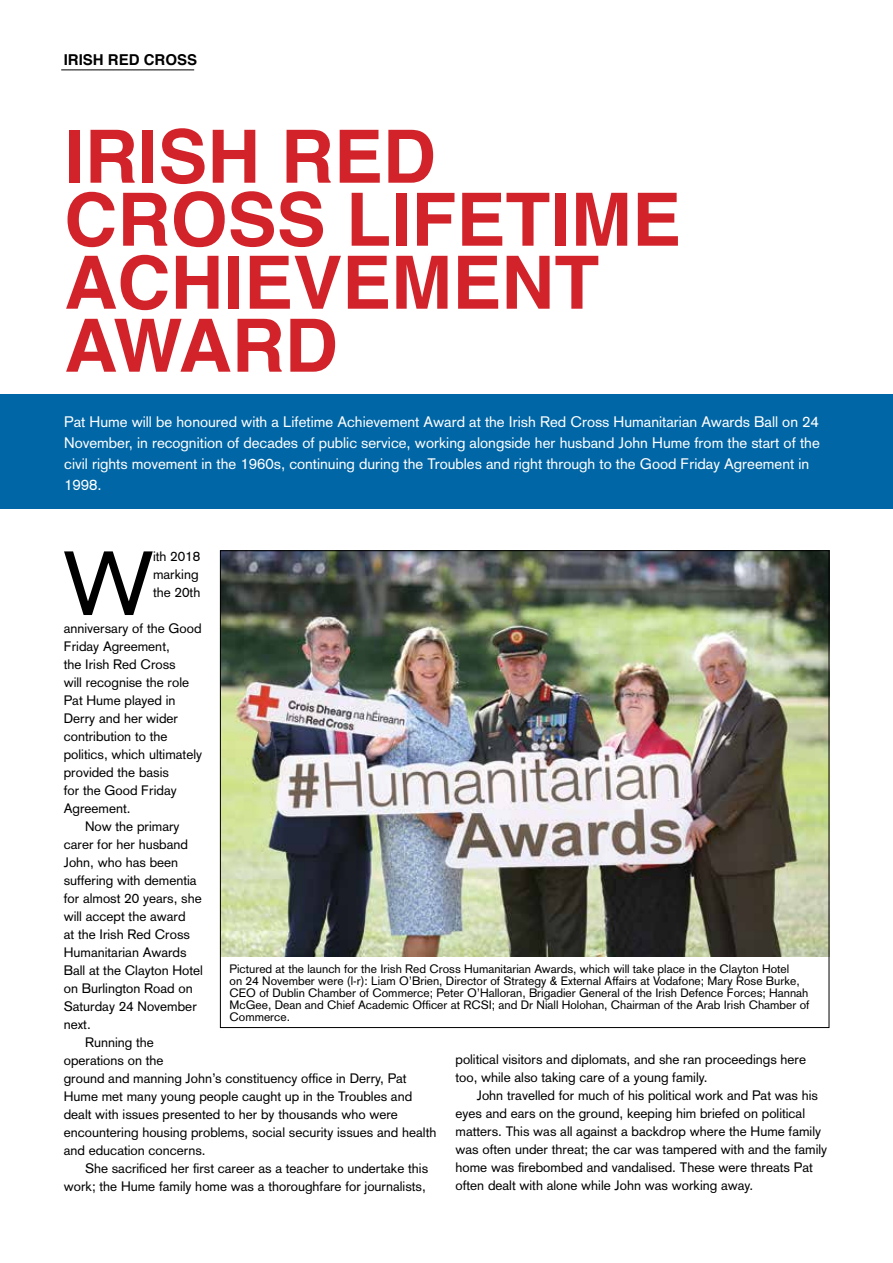
<style>
.page{position:relative;width:893px;height:1263px;background:#fff}
.page>*{position:absolute;margin:0;border:0;box-sizing:border-box;transform-origin:0 0}
.t1{font:89.4px "Akzidenz Grotesk";color:#000}
.t2{font:700 73.5px/63px "Helvetica";color:#d2232a}
.t3{font:15px/21px "Akzidenz Grotesk";color:#fff}
.t4{font:700 15px "Helvetica";color:#000}
.t5{font:13.5px/18px "Akzidenz Grotesk";color:#000}
.t6{font:12px/12px "Akzidenz Grotesk";color:#000}
</style>
<div class="page">
<hr style="left:61px;top:69px;width:133px;height:1px;background:#000">
<div style="left:0;top:394px;width:893px;height:114px;background:#0066a5"></div>
<img style="left:222px;top:552px;width:605px;height:404px">
<p class="t4" style="left:64px;top:48px;width:135px">IRISH RED CROSS</p>
<h2 class="t2" style="left:64px;top:126px;width:618px">IRISH RED<br>CROSS LIFETIME<br>ACHIEVEMENT<br>AWARD</h2>
<p class="t3" style="left:64px;top:411px;width:757px">Pat Hume will be honoured with a Lifetime Achievement Award at the Irish Red Cross Humanitarian Awards Ball on 24<br>November, in recognition of decades of public service, working alongside her husband John Hume from the start of the civil rights movement in the 1960s, continuing during the Troubles and right through to the Good Friday Agreement in 1998.</p>
<h1 class="t1" style="left:64px;top:531px;width:91px">W</h1>
<p class="t5" style="left:153px;top:547px;width:49px">ith 2018 marking the 20th</p>
<p class="t5" style="left:64px;top:619px;width:139px">anniversary of the Good</p>
<p class="t5" style="left:64px;top:637px;width:108px">Friday Agreement,</p>
<p class="t5" style="left:64px;top:655px;width:113px">the Irish Red Cross</p>
<p class="t5" style="left:64px;top:673px;width:127px">will recognise the role</p>
<p class="t5" style="left:64px;top:691px;width:113px">Pat Hume played in</p>
<p class="t5" style="left:64px;top:709px;width:116px">Derry and her wider</p>
<p class="t5" style="left:64px;top:727px;width:105px">contribution to the</p>
<p class="t5" style="left:64px;top:745px;width:140px">politics, which ultimately</p>
<p class="t5" style="left:64px;top:763px;width:107px">provided the basis</p>
<p class="t5" style="left:64px;top:781px;width:114px">for the Good Friday</p>
<p class="t5" style="left:64px;top:799px;width:68px">Agreement.</p>
<p class="t5" style="left:85px;top:817px;width:96px">Now the primary</p>
<p class="t5" style="left:64px;top:835px;width:126px">carer for her husband</p>
<p class="t5" style="left:64px;top:853px;width:116px">John, who has been</p>
<p class="t5" style="left:64px;top:871px;width:134px">suffering with dementia</p>
<p class="t5" style="left:64px;top:889px;width:139px">for almost 20 years, she</p>
<p class="t5" style="left:64px;top:907px;width:123px">will accept the award</p>
<p class="t5" style="left:64px;top:925px;width:128px">at the Irish Red Cross</p>
<p class="t5" style="left:64px;top:943px;width:124px">Humanitarian Awards</p>
<p class="t5" style="left:64px;top:961px;width:141px">Ball at the Clayton Hotel</p>
<p class="t5" style="left:64px;top:979px;width:131px">on Burlington Road on</p>
<p class="t5" style="left:64px;top:997px;width:135px">Saturday 24 November</p>
<p class="t5" style="left:64px;top:1015px;width:29px">next.</p>
<p class="t5" style="left:85px;top:1033px;width:70px">Running the</p>
<p class="t5" style="left:64px;top:1051px;width:101px">operations on the</p>
<p class="t5" style="left:64px;top:1069px;width:344px">ground and manning John’s constituency office in Derry, Pat</p>
<p class="t5" style="left:64px;top:1087px;width:350px">Hume met many young people caught up in the Troubles and</p>
<p class="t5" style="left:64px;top:1105px;width:336px">dealt with issues presented to her by thousands who were</p>
<p class="t5" style="left:64px;top:1123px;width:374px">encountering housing problems, social security issues and health</p>
<p class="t5" style="left:64px;top:1141px;width:143px">and education concerns.</p>
<p class="t5" style="left:85px;top:1159px;width:345px">She sacrificed her first career as a teacher to undertake this</p>
<p class="t5" style="left:64px;top:1177px;width:364px">work; the Hume family home was a thoroughfare for journalists,</p>
<p class="t6" style="left:230px;top:963px;width:581px">Pictured at the launch for the Irish Red Cross Humanitarian Awards, which will take place in the Clayton Hotel<br>on 24 November were (l-r): Liam O’Brien, Director of Strategy &amp; External Affairs at Vodafone; Mary Rose Burke, CEO of Dublin Chamber of Commerce; Peter O’Halloran, Brigadier General of the Irish Defence Forces; Hannah McGee, Dean and Chief Academic Officer at RCSI; and Dr Niall Holohan, Chairman of the Arab Irish Chamber of Commerce.</p>
<p class="t5" style="left:455px;top:1050px;width:352px">political visitors and diplomats, and she ran proceedings here too, while also taking care of a young family.</p>
<p class="t5" style="left:455px;top:1086px;width:373px;text-indent:21px">John travelled for much of his political work and Pat was his eyes and ears on the ground, keeping him briefed on political matters. This was all against a backdrop where the Hume family was often under threat; the car was tampered with and the family home was firebombed and vandalised. These were threats Pat often dealt with alone while John was working away.</p>
</div>
